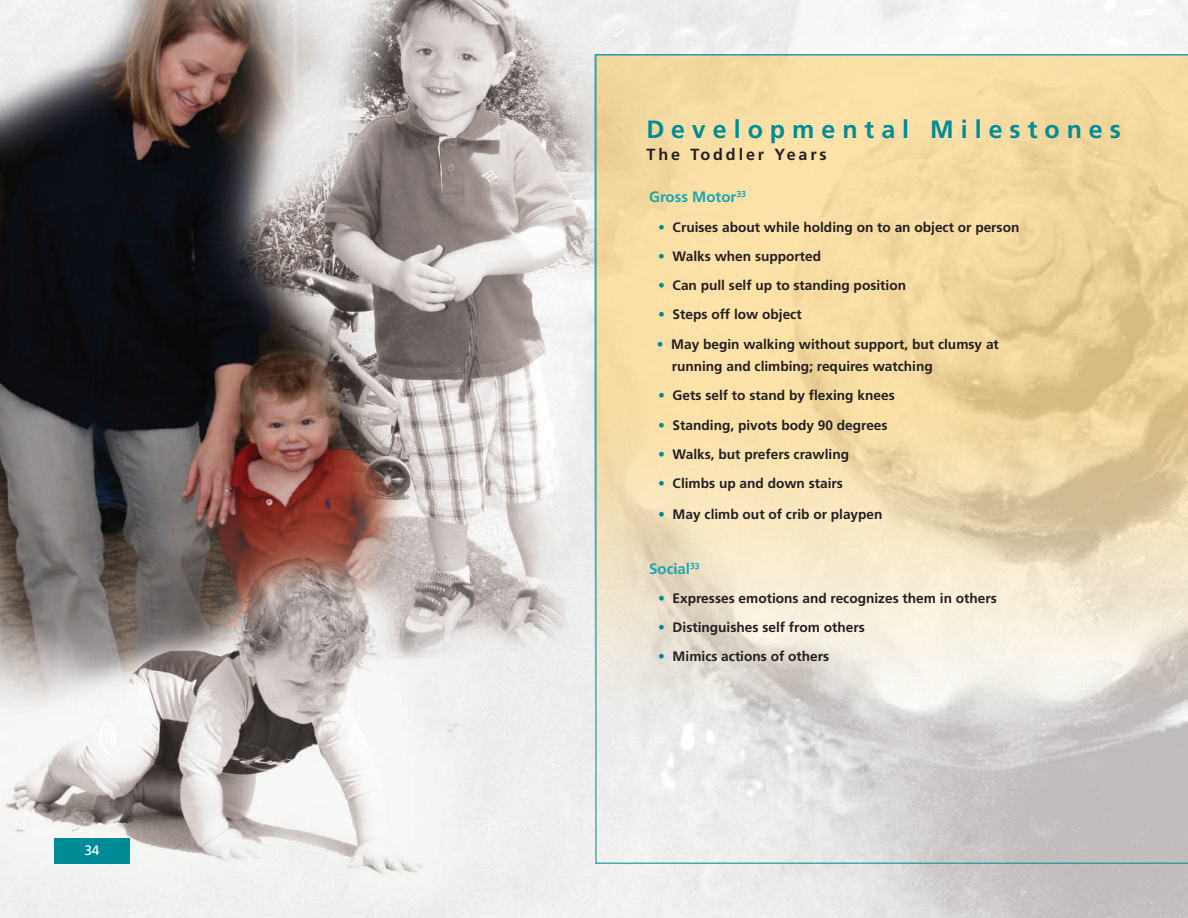
<style>
.page{position:relative;width:1188px;height:918px;background:#fff}
.page>*{position:absolute;margin:0;border:0;box-sizing:border-box;transform-origin:0 0}
.t1{font:700 25.05px "Frutiger LT Std";letter-spacing:.28em;color:#008b98}
.t2{font:700 16.2px "Frutiger LT Std";letter-spacing:.18em;color:#231f20}
.t3{font:700 15px "Frutiger LT Std";color:#1ca5b1}
.t4{font:700 13.65px/22.5px "Frutiger LT Std";color:#231f20}
.t5{font:13.65px "Frutiger LT Std";color:#fff}
.s1{color:#008b98}
</style>
<div class="page">
<img style="left:0;top:0;width:1188px;height:918px">
<svg style="left:595px;top:54px;width:593px;height:810px;background:#ebdab6"></svg>
<div style="left:54px;top:839px;width:76px;height:25px;background:#008b98"></div>
<p class="t5" style="left:84px;top:842px;width:17px">34</p>
<h1 class="t1" style="left:646px;top:115px;width:476px">Developmental Milestones</h1>
<p class="t2" style="left:646px;top:145px;width:182px">The Toddler Years</p>
<p class="t3" style="left:649px;top:188px;width:98px">Gross Motor<sup>33</sup></p>
<p class="t4" style="left:658px;top:216px;width:363px"><span class="s1">•</span> Cruises about while holding on to an object or person</p>
<p class="t4" style="left:658px;top:245px;width:165px"><span class="s1">•</span> Walks when supported</p>
<p class="t4" style="left:658px;top:274px;width:249px"><span class="s1">•</span> Can pull self up to standing position</p>
<p class="t4" style="left:658px;top:303px;width:145px"><span class="s1">•</span> Steps off low object</p>
<p class="t4" style="left:672px;top:333px;width:329px;text-indent:-15px"><span class="s1">•</span> May begin walking without support, but clumsy at running and climbing; requires watching</p>
<p class="t4" style="left:658px;top:384px;width:238px"><span class="s1">•</span> Gets self to stand by flexing knees</p>
<p class="t4" style="left:658px;top:414px;width:231px"><span class="s1">•</span> Standing, pivots body 90 degrees</p>
<p class="t4" style="left:658px;top:443px;width:192px"><span class="s1">•</span> Walks, but prefers crawling</p>
<p class="t4" style="left:658px;top:472px;width:186px"><span class="s1">•</span> Climbs up and down stairs</p>
<p class="t4" style="left:658px;top:503px;width:226px"><span class="s1">•</span> May climb out of crib or playpen</p>
<p class="t3" style="left:649px;top:560px;width:52px">Social<sup>33</sup></p>
<p class="t4" style="left:658px;top:587px;width:340px"><span class="s1">•</span> Expresses emotions and recognizes them in others</p>
<p class="t4" style="left:658px;top:616px;width:208px"><span class="s1">•</span> Distinguishes self from others</p>
<p class="t4" style="left:658px;top:645px;width:173px"><span class="s1">•</span> Mimics actions of others</p>
</div>
